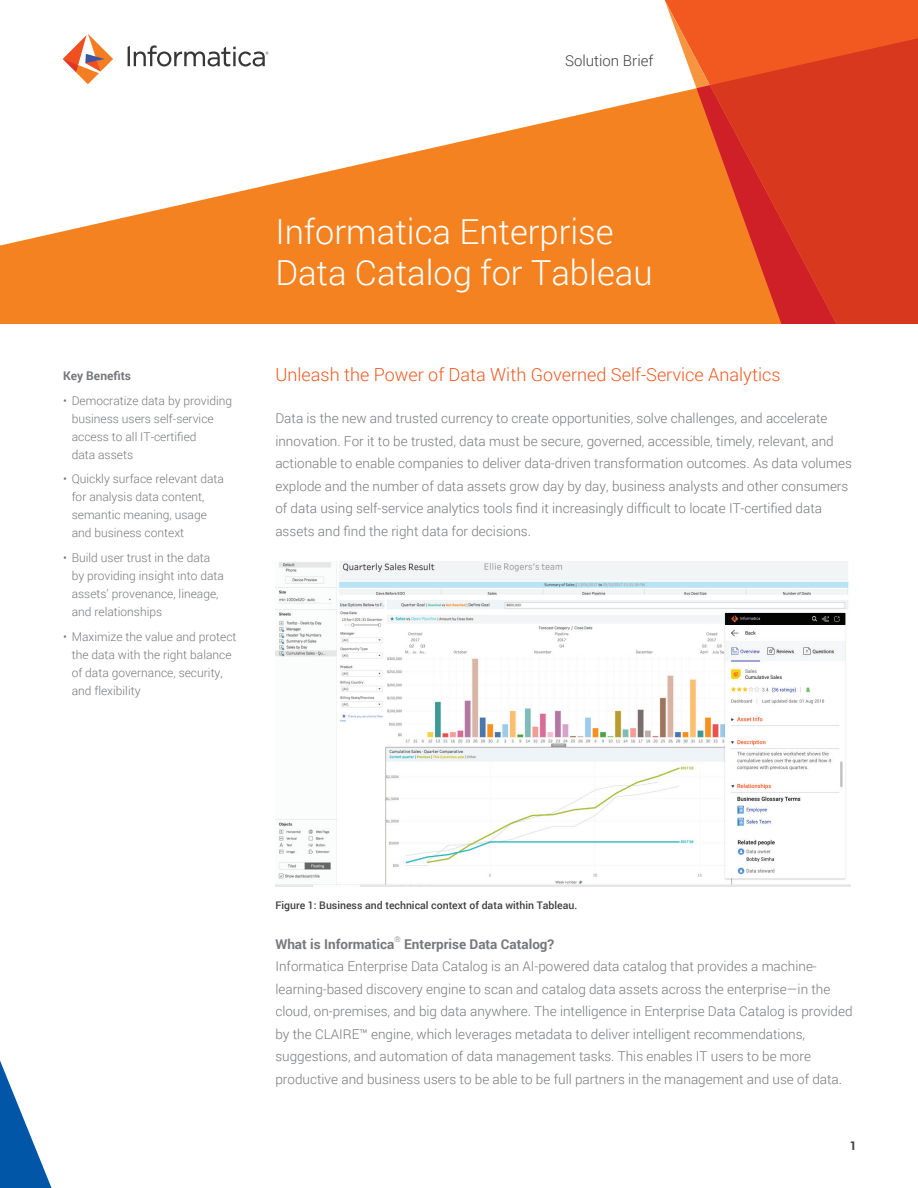
<style>
.page{position:relative;width:918px;height:1188px;background:#fff}
.page>*{position:absolute;margin:0;border:0;box-sizing:border-box;transform-origin:0 0}
.t1{font:300 34.5px/41.4px "Roboto";color:#fff}
.t2{font:300 18px "Roboto";color:#f15921}
.t3{font:300 15px "Roboto";color:#3e3e3f}
.t4{font:300 13.5px/22.5px "Roboto";color:#76787b}
.t5{font:700 13.5px "Roboto";color:#76787b}
.t6{font:300 12px/18px "Roboto";color:#76787b}
.t7{font:700 12px "Roboto";color:#76787b}
.t8{font:700 12px "Roboto";color:#3e3e3f}
.t9{font:500 10.5px "Roboto";color:#3e3e3f}
.t10{font:300 7.8px "Roboto";color:#76787b}
</style>
<div class="page">
<svg style="left:0;top:47px;width:658px;height:277px;fill:#f58220"></svg>
<svg style="left:658px;top:0;width:260px;height:324px;background:#f47b3d"></svg>
<div style="left:837px;top:35px;width:81px;height:289px;background:#d8381e"></div>
<svg style="left:665px;top:0;width:172px;height:324px;background:#f17030"></svg>
<svg style="left:696px;top:85px;width:141px;height:239px;background:#de4820"></svg>
<svg style="left:0;top:1060px;width:52px;height:128px"></svg>
<svg style="left:63px;top:34px;width:50px;height:50px"></svg>
<svg style="left:128px;top:45px;width:140px;height:22px"></svg>
<img style="left:275px;top:562px;width:576px;height:325px">
<p class="t3" style="left:565px;top:50px;width:90px">Solution Brief</p>
<p class="t7" style="left:63px;top:367px;width:70px">Key Benefits</p>
<p class="t6" style="left:72px;top:391px;width:162px;text-indent:-9px">• Democratize data by providing business users self-service access to all IT-certified<br>data assets</p>
<p class="t6" style="left:72px;top:470px;width:154px;text-indent:-9px">• Quickly surface relevant data for analysis data content, semantic meaning, usage and business context</p>
<p class="t6" style="left:72px;top:548px;width:154px;text-indent:-9px">• Build user trust in the data by providing insight into data assets’ provenance, lineage, and relationships</p>
<p class="t6" style="left:72px;top:627px;width:166px;text-indent:-9px">• Maximize the value and protect the data with the right balance of data governance, security, and flexibility</p>
<h1 class="t1" style="left:275px;top:209px;width:379px">Informatica Enterprise<br>Data Catalog for Tableau</h1>
<h2 class="t2" style="left:275px;top:362px;width:507px">Unleash the Power of Data With Governed Self-Service Analytics</h2>
<p class="t4" style="left:275px;top:407px;width:578px">Data is the new and trusted currency to create opportunities, solve challenges, and accelerate innovation. For it to be trusted, data must be secure, governed, accessible, timely, relevant, and actionable to enable companies to deliver data-driven transformation outcomes. As data volumes explode and the number of data assets grow day by day, business analysts and other consumers of data using self-service analytics tools find it increasingly difficult to locate IT-certified data assets and find the right data for decisions.</p>
<p class="t9" style="left:275px;top:897px;width:303px">Figure 1: Business and technical context of data within Tableau.</p>
<p class="t5" style="left:275px;top:935px;width:121px">What is Informatica</p>
<p class="t10" style="left:394px;top:934px;width:8px">®</p>
<p class="t5" style="left:404px;top:935px;width:152px">Enterprise Data Catalog?</p>
<p class="t4" style="left:275px;top:955px;width:579px">Informatica Enterprise Data Catalog is an AI-powered data catalog that provides a machine&shy;learning-based discovery engine to scan and catalog data assets across the enterprise—in the cloud, on-premises, and big data anywhere. The intelligence in Enterprise Data Catalog is provided by the CLAIRE™ engine, which leverages metadata to deliver intelligent recommendations, suggestions, and automation of data management tasks. This enables IT users to be more productive and business users to be able to be full partners in the management and use of data.</p>
<p class="t8" style="left:850px;top:1138px;width:8px">1</p>
</div>
